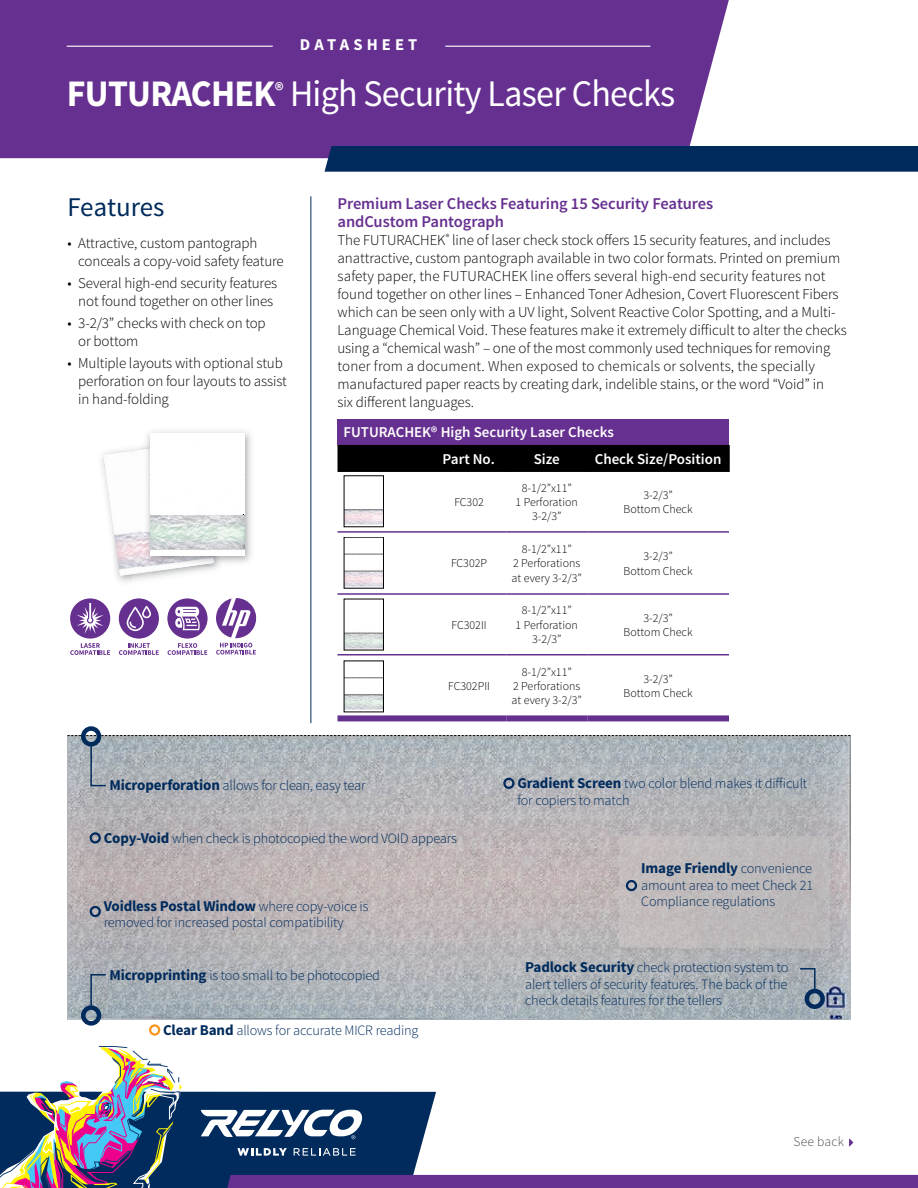
<style>
.page{position:relative;width:918px;height:1188px;background:#fff}
.page>*{position:absolute;margin:0;border:0;box-sizing:border-box;transform-origin:0 0}
.t1{font:37.5px "Source Sans Pro";letter-spacing:-.02em;color:#fff;scale:.96 1}
.t2{font:27px "Source Sans Pro";letter-spacing:-.005em;color:#002b5c}
.t3{font:600 16.5px/18px "Source Sans Pro";letter-spacing:-.005em;color:#663090}
.t4{font:700 16.5px "Source Sans Pro";letter-spacing:.25em;color:#fff}
.t5{font:300 15px/18px "Source Sans Pro";letter-spacing:-.005em;color:#000}
.t6{font:600 15px/27.2px "Source Sans Pro";color:#fff}
.t7{font:700 15px "Source Sans Pro";letter-spacing:-.01em;color:#002b5c}
.t8{font:300 14.25px/16.5px "Source Sans Pro";letter-spacing:-.01em;color:#002b5c}
.t9{font:300 13.5px "Source Sans Pro";letter-spacing:.02em;color:#4d4d4f}
.t10{font:300 12px/14.4px "Source Sans Pro";color:#000;text-align:center}
.s1{font-weight:700}
.s2{font-weight:700;font-size:15px}
.s3{font-weight:300;font-size:14.25px}
</style>
<div class="page">
<div style="left:0;top:0;width:729px;height:158px;background:#663090"></div>
<div style="left:325px;top:146px;width:593px;height:26px;background:#002b5c"></div>
<hr style="left:310px;top:196px;width:1px;height:527px;background:#002b5c">
<hr style="left:67px;top:46px;width:206px;height:1px;background:#fff">
<hr style="left:445px;top:46px;width:205px;height:1px;background:#fff">
<svg style="left:0;top:1046px;width:918px;height:142px"></svg>
<img style="left:69px;top:738px;width:779px;height:280px">
<div style="left:149px;top:1024px;width:11px;height:12px;border:2px solid #f89521;border-radius:50%"></div>
<svg style="left:68px;top:735px;width:782px;height:1px"></svg>
<img style="left:104px;top:450px;width:81px;height:126px">
<img style="left:149px;top:431px;width:103px;height:12px">
<img style="left:225px;top:443px;width:27px;height:120px">
<img style="left:142px;top:442px;width:72px;height:125px">
<img style="left:150px;top:434px;width:95px;height:122px">
<div style="left:338px;top:420px;width:391px;height:25px;background:#663090"></div>
<div style="left:338px;top:445px;width:390px;height:27px;background:#000"></div>
<hr style="left:586px;top:445px;width:2px;height:27px;background:#000">
<hr style="left:728px;top:445px;width:2px;height:27px;background:#000">
<hr style="left:338px;top:531px;width:94px;height:2px;background:#663090">
<hr style="left:432px;top:531px;width:74px;height:2px;background:#663090">
<hr style="left:506px;top:531px;width:81px;height:2px;background:#663090">
<hr style="left:587px;top:531px;width:142px;height:2px;background:#663090">
<hr style="left:338px;top:593px;width:94px;height:2px;background:#663090">
<hr style="left:432px;top:593px;width:74px;height:2px;background:#663090">
<hr style="left:506px;top:593px;width:81px;height:2px;background:#663090">
<hr style="left:587px;top:593px;width:142px;height:2px;background:#663090">
<hr style="left:338px;top:654px;width:94px;height:2px;background:#663090">
<hr style="left:432px;top:654px;width:74px;height:2px;background:#663090">
<hr style="left:506px;top:654px;width:81px;height:2px;background:#663090">
<hr style="left:587px;top:654px;width:142px;height:2px;background:#663090">
<div style="left:338px;top:715px;width:94px;height:6px;background:#663090"></div>
<div style="left:432px;top:715px;width:74px;height:6px;background:#663090"></div>
<div style="left:506px;top:715px;width:81px;height:6px;background:#663090"></div>
<div style="left:587px;top:715px;width:142px;height:6px;background:#663090"></div>
<img style="left:346px;top:509px;width:36px;height:16px">
<div style="left:344px;top:476px;width:40px;height:51px;border:1px solid #000"></div>
<svg style="left:344px;top:510px;width:40px;height:1px"></svg>
<img style="left:346px;top:553px;width:36px;height:33px">
<svg style="left:344px;top:571px;width:40px;height:1px"></svg>
<svg style="left:344px;top:554px;width:40px;height:1px"></svg>
<img style="left:346px;top:632px;width:36px;height:16px">
<div style="left:344px;top:599px;width:40px;height:51px;border:1px solid #000"></div>
<svg style="left:344px;top:633px;width:40px;height:1px"></svg>
<img style="left:346px;top:677px;width:36px;height:33px">
<svg style="left:344px;top:695px;width:40px;height:1px"></svg>
<svg style="left:344px;top:678px;width:40px;height:1px"></svg>
<div style="left:81px;top:726px;width:20px;height:21px;border:4px solid #002b5c;border-radius:50%"></div>
<div style="left:90px;top:832px;width:11px;height:12px;border:2px solid #002b5c;border-radius:50%"></div>
<div style="left:626px;top:880px;width:11px;height:11px;border:2px solid #002b5c;border-radius:50%"></div>
<div style="left:90px;top:906px;width:11px;height:11px;border:2px solid #002b5c;border-radius:50%"></div>
<div style="left:81px;top:1005px;width:20px;height:21px;border:4px solid #002b5c;border-radius:50%"></div>
<div style="left:805px;top:989px;width:20px;height:20px;border:4px solid #002b5c;border-radius:50%"></div>
<svg style="left:90px;top:743px;width:17px;height:44px"></svg>
<svg style="left:90px;top:973px;width:17px;height:36px"></svg>
<svg style="left:799px;top:967px;width:17px;height:27px"></svg>
<div style="left:503px;top:778px;width:12px;height:11px;border:2px solid #002b5c;border-radius:50%"></div>
<svg style="left:70px;top:643px;width:40px;height:12px"></svg>
<div style="left:70px;top:598px;width:40px;height:41px;background:#663090;border-radius:50%"></div>
<svg style="left:77px;top:603px;width:27px;height:31px"></svg>
<svg style="left:119px;top:643px;width:40px;height:12px"></svg>
<div style="left:119px;top:598px;width:40px;height:41px;background:#663090;border-radius:50%"></div>
<svg style="left:127px;top:606px;width:24px;height:25px"></svg>
<svg style="left:168px;top:643px;width:39px;height:12px"></svg>
<svg style="left:167px;top:598px;width:41px;height:41px"></svg>
<svg style="left:175px;top:607px;width:25px;height:23px"></svg>
<svg style="left:216px;top:598px;width:40px;height:57px"></svg>
<p class="t4" style="left:300px;top:34px;width:119px">DATASHEET</p>
<h1 class="t1" style="left:67px;top:70px;width:635px"><span class="s1">FUTURACHEK</span><sup>®</sup> High Security Laser Checks</h1>
<h2 class="t2" style="left:68px;top:190px;width:99px">Features</h2>
<p class="t5" style="left:78px;top:234px;width:207px;text-indent:-11px">• Attractive, custom pantograph conceals a copy-void safety feature</p>
<p class="t5" style="left:68px;top:274px;width:211px;text-align:center">• Several high-end security features not found together on other lines</p>
<p class="t5" style="left:78px;top:314px;width:189px;text-indent:-11px">• 3-2/3” checks with check on top or bottom</p>
<p class="t5" style="left:78px;top:355px;width:210px;text-indent:-11px">• Multiple layouts with optional stub perforation on four layouts to assist in hand-folding</p>
<p class="t3" style="left:338px;top:195px;width:377px">Premium Laser Checks Featuring 15 Security Features andCustom Pantograph</p>
<p class="t5" style="left:337px;top:231px;width:511px">The FUTURACHEK<sup>®</sup> line of laser check stock offers 15 security features, and includes anattractive, custom pantograph available in two color formats. Printed on premium safety paper, the FUTURACHEK line offers several high-end security features not found together on other lines – Enhanced Toner Adhesion, Covert Fluorescent Fibers which can be seen only with a UV light, Solvent Reactive Color Spotting, and a Multi-Language Chemical Void. These features make it extremely difficult to alter the checks using a “chemical wash” – one of the most commonly used techniques for removing toner from a document. When exposed to chemicals or solvents, the specially manufactured paper reacts by creating dark, indelible stains, or the word “Void” in<br>six different languages.</p>
<p class="t6" style="left:443px;top:419px;width:173px;text-indent:-99px">FUTURACHEK® High Security Laser Checks<br>Part No.</p>
<p class="t6" style="left:534px;top:446px;width:28px">Size</p>
<p class="t6" style="left:595px;top:446px;width:128px">Check Size/Position</p>
<p class="t10" style="left:454px;top:495px;width:31px">FC302</p>
<p class="t10" style="left:451px;top:556px;width:38px">FC302P</p>
<p class="t10" style="left:452px;top:618px;width:37px">FC302II</p>
<p class="t10" style="left:448px;top:679px;width:43px">FC302PII</p>
<p class="t10" style="left:516px;top:481px;width:64px">8-1/2”x11”<br>1 Perforation<br>3-2/3”</p>
<p class="t10" style="left:624px;top:488px;width:70px">3-2/3”<br>Bottom Check</p>
<p class="t10" style="left:512px;top:542px;width:72px">8-1/2”x11”<br>2 Perforations at every 3-2/3”</p>
<p class="t10" style="left:624px;top:549px;width:70px">3-2/3”<br>Bottom Check</p>
<p class="t10" style="left:516px;top:603px;width:64px">8-1/2”x11”<br>1 Perforation<br>3-2/3”</p>
<p class="t10" style="left:624px;top:611px;width:70px">3-2/3”<br>Bottom Check</p>
<p class="t10" style="left:512px;top:664px;width:72px">8-1/2”x11”<br>2 Perforations at every 3-2/3”</p>
<p class="t10" style="left:624px;top:672px;width:70px">3-2/3”<br>Bottom Check</p>
<p class="t8" style="left:110px;top:777px;width:258px"><span class="s2">Microperforation</span> allows for clean, easy tear</p>
<p class="t8" style="left:104px;top:830px;width:355px"><span class="s2">Copy-Void</span> when check is photocopied the word VOID appears</p>
<p class="t7" style="left:104px;top:896px;width:266px">Voidless Postal Window <span class="s3">where copy-voice is</span></p>
<p class="t8" style="left:104px;top:914px;width:242px">removed for increased postal compatibility</p>
<p class="t8" style="left:517px;top:775px;width:292px;line-height:17.1px"><span class="s2">Gradient Screen</span> two color blend makes it difficult for copiers to match</p>
<p class="t7" style="left:641px;top:858px;width:172px">Image Friendly <span class="s3">convenience</span></p>
<p class="t8" style="left:641px;top:877px;width:174px">amount area to meet Check 21<br>Compliance regulations</p>
<p class="t8" style="left:110px;top:967px;width:272px"><span class="s2">Micropprinting</span> is too small to be photocopied</p>
<p class="t8" style="left:525px;top:959px;width:265px;text-align:justify"><span class="s2">Padlock Security</span> check protection system to alert tellers of security features. The back of the check details features for the tellers</p>
<p class="t8" style="left:163px;top:1022px;width:257px"><span class="s2">Clear Band</span> allows for accurate MICR reading</p>
<p class="t9" style="left:793px;top:1134px;width:52px">See back</p>
</div>
